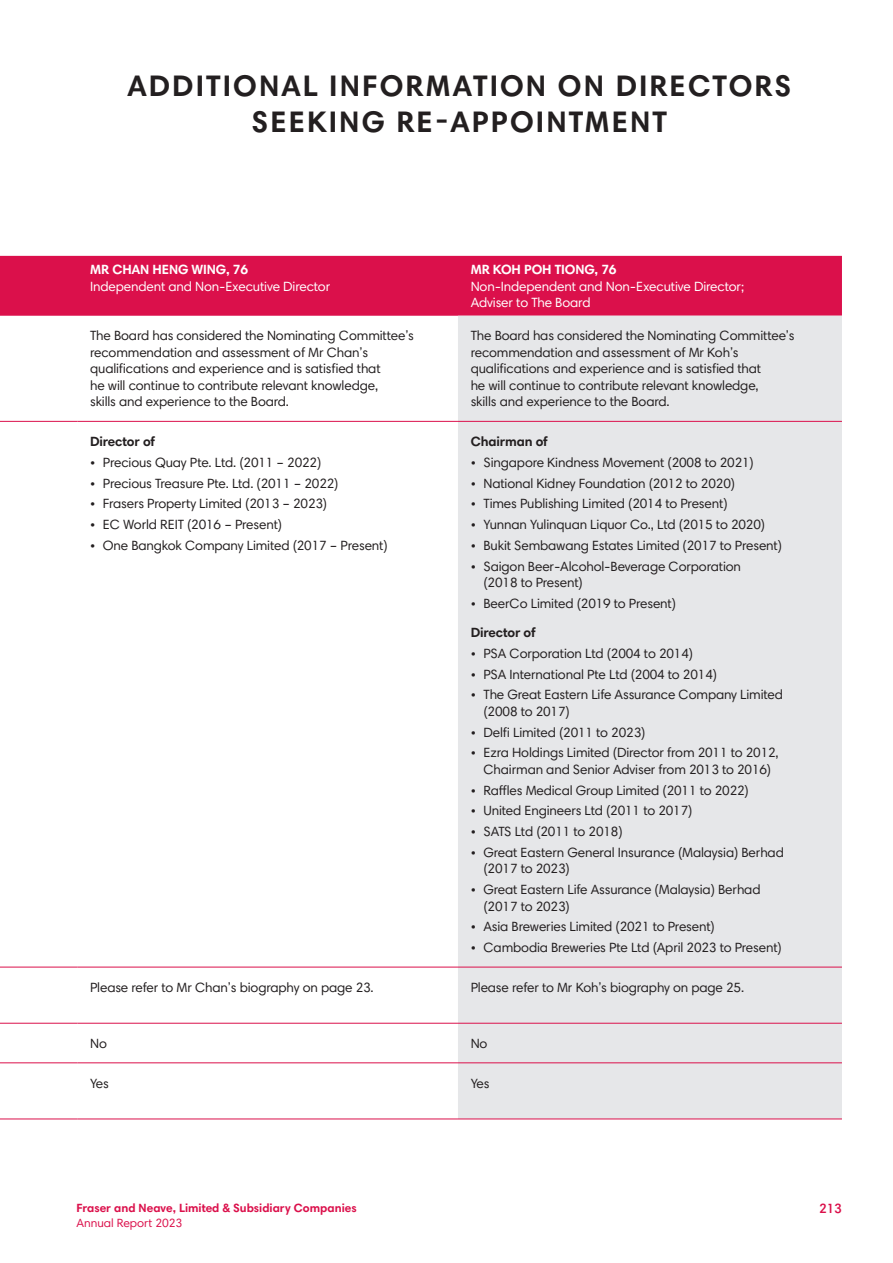
<style>
.page{position:relative;width:893px;height:1263px;background:#fff}
.page>*{position:absolute;margin:0;border:0;box-sizing:border-box;transform-origin:0 0}
.t1{font:700 30px/36px "Harmonia Sans Pro Cyr";letter-spacing:.07em;color:#231f20;text-align:center}
.t2{font:13.5px/16.5px "Harmonia Sans Pro Cyr";letter-spacing:-.01em;color:#231f20}
.t3{font:13.5px/16.5px "Harmonia Sans Pro Cyr";letter-spacing:-.01em;color:#fff}
.t4{font:700 13.5px "Harmonia Sans Pro Cyr";letter-spacing:-.01em;color:#fff}
.t5{font:700 13.5px "Harmonia Sans Pro Cyr";letter-spacing:-.01em;color:#231f20}
.t6{font:600 13.5px "Harmonia Sans Pro Cyr";color:#db104b}
.t7{font:700 12px "Harmonia Sans Pro Cyr";color:#db104b}
.t8{font:12px "Harmonia Sans Pro Cyr";color:#db104b}
</style>
<div class="page">
<div style="left:0;top:256px;width:842px;height:60px;background:#db104b"></div>
<div style="left:458px;top:316px;width:384px;height:803px;background:#e6e7e9"></div>
<hr style="left:0;top:421px;width:77px;height:1px;background:#db104b">
<hr style="left:77px;top:421px;width:381px;height:1px;background:#db104b">
<hr style="left:458px;top:421px;width:384px;height:1px;background:#db104b">
<hr style="left:0;top:967px;width:77px;height:1px;background:#db104b">
<hr style="left:77px;top:967px;width:381px;height:1px;background:#db104b">
<hr style="left:458px;top:967px;width:384px;height:1px;background:#db104b">
<hr style="left:0;top:1023px;width:77px;height:1px;background:#db104b">
<hr style="left:77px;top:1023px;width:381px;height:1px;background:#db104b">
<hr style="left:0;top:1062px;width:77px;height:1px;background:#db104b">
<hr style="left:77px;top:1062px;width:381px;height:1px;background:#db104b">
<hr style="left:0;top:1119px;width:77px;height:1px;background:#db104b">
<hr style="left:77px;top:1119px;width:381px;height:1px;background:#db104b">
<hr style="left:458px;top:1023px;width:384px;height:1px;background:#db104b">
<hr style="left:458px;top:1062px;width:384px;height:1px;background:#db104b">
<hr style="left:458px;top:1119px;width:384px;height:1px;background:#db104b">
<p class="t1" style="left:127px;top:67px;width:665px">ADDITIONAL INFORMATION ON DIRECTORS<br>SEEKING RE-APPOINTMENT</p>
<p class="t4" style="left:90px;top:261px;width:160px">MR CHAN HENG WING, 76</p>
<p class="t3" style="left:90px;top:278px;width:242px">Independent and Non-Executive Director</p>
<p class="t4" style="left:471px;top:261px;width:147px">MR KOH POH TIONG, 76</p>
<p class="t3" style="left:471px;top:278px;width:275px">Non-Independent and Non-Executive Director;<br>Adviser to The Board</p>
<p class="t2" style="left:90px;top:327px;width:325px">The Board has considered the Nominating Committee’s recommendation and assessment of Mr Chan’s qualifications and experience and is satisfied that<br>he will continue to contribute relevant knowledge,<br>skills and experience to the Board.</p>
<p class="t2" style="left:471px;top:327px;width:325px">The Board has considered the Nominating Committee’s recommendation and assessment of Mr Koh’s qualifications and experience and is satisfied that<br>he will continue to contribute relevant knowledge,<br>skills and experience to the Board.</p>
<p class="t5" style="left:90px;top:433px;width:66px">Director of</p>
<p class="t2" style="left:90px;top:454px;width:233px">• Precious Quay Pte. Ltd. (2011 – 2022)</p>
<p class="t2" style="left:90px;top:475px;width:250px">• Precious Treasure Pte. Ltd. (2011 – 2022)</p>
<p class="t2" style="left:90px;top:495px;width:239px">• Frasers Property Limited (2013 – 2023)</p>
<p class="t2" style="left:90px;top:516px;width:194px">• EC World REIT (2016 – Present)</p>
<p class="t2" style="left:90px;top:537px;width:299px">• One Bangkok Company Limited (2017 – Present)</p>
<p class="t5" style="left:471px;top:433px;width:79px">Chairman of</p>
<p class="t2" style="left:471px;top:454px;width:285px">• Singapore Kindness Movement (2008 to 2021)</p>
<p class="t2" style="left:471px;top:475px;width:266px">• National Kidney Foundation (2012 to 2020)</p>
<p class="t2" style="left:471px;top:495px;width:258px">• Times Publishing Limited (2014 to Present)</p>
<p class="t2" style="left:471px;top:516px;width:296px">• Yunnan Yulinquan Liquor Co., Ltd (2015 to 2020)</p>
<p class="t2" style="left:471px;top:537px;width:313px">• Bukit Sembawang Estates Limited (2017 to Present)</p>
<p class="t2" style="left:483px;top:558px;width:259px;text-indent:-13px">• Saigon Beer-Alcohol-Beverage Corporation (2018 to Present)</p>
<p class="t2" style="left:471px;top:595px;width:207px">• BeerCo Limited (2019 to Present)</p>
<p class="t5" style="left:471px;top:624px;width:66px">Director of</p>
<p class="t2" style="left:471px;top:645px;width:224px">• PSA Corporation Ltd (2004 to 2014)</p>
<p class="t2" style="left:471px;top:666px;width:248px">• PSA International Pte Ltd (2004 to 2014)</p>
<p class="t2" style="left:483px;top:686px;width:301px;text-indent:-13px">• The Great Eastern Life Assurance Company Limited (2008 to 2017)</p>
<p class="t2" style="left:471px;top:724px;width:176px">• Delfi Limited (2011 to 2023)</p>
<p class="t2" style="left:471px;top:744px;width:309px;text-align:center">• Ezra Holdings Limited (Director from 2011 to 2012,<br>Chairman and Senior Adviser from 2013 to 2016)</p>
<p class="t2" style="left:471px;top:782px;width:280px">• Raffles Medical Group Limited (2011 to 2022)</p>
<p class="t2" style="left:471px;top:802px;width:223px">• United Engineers Ltd (2011 to 2017)</p>
<p class="t2" style="left:471px;top:823px;width:154px">• SATS Ltd (2011 to 2018)</p>
<p class="t2" style="left:483px;top:844px;width:302px;text-indent:-13px">• Great Eastern General Insurance (Malaysia) Berhad (2017 to 2023)</p>
<p class="t2" style="left:483px;top:881px;width:279px;text-indent:-13px">• Great Eastern Life Assurance (Malaysia) Berhad (2017 to 2023)</p>
<p class="t2" style="left:471px;top:918px;width:246px">• Asia Breweries Limited (2021 to Present)</p>
<p class="t2" style="left:471px;top:939px;width:313px">• Cambodia Breweries Pte Ltd (April 2023 to Present)</p>
<p class="t2" style="left:90px;top:979px;width:285px">Please refer to Mr Chan’s biography on page 23.</p>
<p class="t2" style="left:471px;top:979px;width:275px">Please refer to Mr Koh’s biography on page 25.</p>
<p class="t2" style="left:90px;top:1035px;width:18px">No</p>
<p class="t2" style="left:471px;top:1035px;width:18px">No</p>
<p class="t2" style="left:90px;top:1074px;width:20px">Yes</p>
<p class="t2" style="left:471px;top:1074px;width:20px">Yes</p>
<p class="t7" style="left:77px;top:1200px;width:282px">Fraser and Neave, Limited &amp; Subsidiary Companies</p>
<p class="t8" style="left:77px;top:1215px;width:107px">Annual Report 2023</p>
<p class="t6" style="left:819px;top:1200px;width:24px">213</p>
</div>
